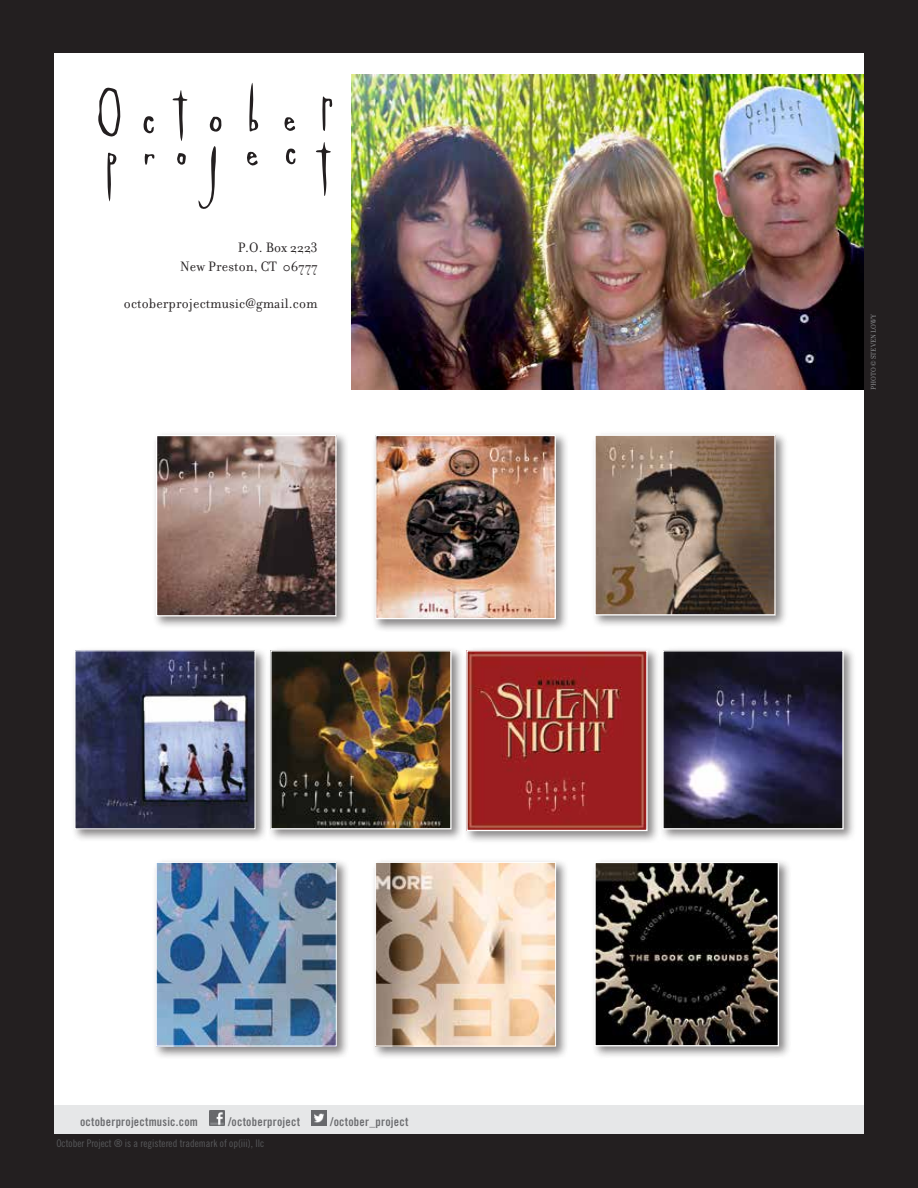
<style>
.page{position:relative;width:918px;height:1188px;background:#231f20}
.page>*{position:absolute;margin:0;border:0;box-sizing:border-box;transform-origin:0 0}
.t1{font:14.7px/18.6px "Filosofia";letter-spacing:.01em;color:#231f20;text-align:right}
.t2{font:12px "Trade Gothic LT Std Bd Cn 20";letter-spacing:.02em;color:#6d6e71}
.t3{font:10.5px "Trade Gothic LT Std Cn 18";color:#58595b}
.t4{font:7.5px "Filosofia";color:#939598}
</style>
<div class="page">
<div style="left:54px;top:54px;width:810px;height:1080px;background:#fff"></div>
<div style="left:54px;top:1105px;width:810px;height:28px;background:#e6e7e8"></div>
<img style="left:210px;top:1111px;width:15px;height:15px">
<img style="left:312px;top:1111px;width:15px;height:15px">
<div style="left:152px;top:431px;width:198px;height:199px;background:#231f20;opacity:.55"></div>
<img style="left:158px;top:437px;width:177px;height:177px">
<div style="left:156px;top:435px;width:181px;height:181px;border:1px solid #fff"></div>
<div style="left:372px;top:431px;width:197px;height:201px;background:#231f20;opacity:.55"></div>
<img style="left:377px;top:437px;width:177px;height:180px">
<div style="left:375px;top:435px;width:181px;height:184px;border:1px solid #fff"></div>
<div style="left:591px;top:431px;width:198px;height:198px;background:#231f20;opacity:.55"></div>
<img style="left:596px;top:437px;width:178px;height:177px">
<div style="left:594px;top:435px;width:182px;height:181px;border:1px solid #fff"></div>
<div style="left:267px;top:647px;width:197px;height:195px;background:#231f20;opacity:.55"></div>
<img style="left:272px;top:652px;width:178px;height:175px">
<div style="left:270px;top:650px;width:182px;height:179px;border:1px solid #fff"></div>
<div style="left:71px;top:647px;width:198px;height:195px;background:#231f20;opacity:.55"></div>
<img style="left:76px;top:652px;width:178px;height:175px">
<div style="left:74px;top:650px;width:182px;height:179px;border:1px solid #fff"></div>
<div style="left:463px;top:647px;width:197px;height:197px;background:#231f20;opacity:.55"></div>
<img style="left:468px;top:652px;width:178px;height:177px">
<div style="left:466px;top:650px;width:182px;height:181px;border:1px solid #fff"></div>
<div style="left:659px;top:647px;width:197px;height:195px;background:#231f20;opacity:.55"></div>
<img style="left:664px;top:652px;width:178px;height:175px">
<div style="left:662px;top:650px;width:182px;height:179px;border:1px solid #fff"></div>
<div style="left:152px;top:858px;width:198px;height:201px;background:#231f20;opacity:.55"></div>
<img style="left:158px;top:864px;width:177px;height:181px">
<div style="left:156px;top:862px;width:181px;height:185px;border:1px solid #fff"></div>
<div style="left:372px;top:858px;width:197px;height:201px;background:#231f20;opacity:.55"></div>
<img style="left:377px;top:864px;width:177px;height:181px">
<div style="left:375px;top:862px;width:181px;height:185px;border:1px solid #fff"></div>
<div style="left:591px;top:858px;width:201px;height:201px;background:#231f20;opacity:.55"></div>
<img style="left:596px;top:864px;width:181px;height:180px">
<div style="left:594px;top:862px;width:185px;height:184px;border:1px solid #fff"></div>
<img style="left:351px;top:74px;width:513px;height:316px">
<svg style="left:143px;top:116px;width:11px;height:18px"></svg>
<svg style="left:285px;top:148px;width:11px;height:17px"></svg>
<svg style="left:172px;top:90px;width:16px;height:51px"></svg>
<svg style="left:316px;top:142px;width:15px;height:54px"></svg>
<svg style="left:322px;top:96px;width:11px;height:35px"></svg>
<svg style="left:98px;top:88px;width:22px;height:49px"></svg>
<svg style="left:249px;top:83px;width:10px;height:49px"></svg>
<svg style="left:107px;top:152px;width:10px;height:50px"></svg>
<svg style="left:284px;top:117px;width:11px;height:14px"></svg>
<svg style="left:247px;top:151px;width:11px;height:15px"></svg>
<svg style="left:209px;top:117px;width:13px;height:15px"></svg>
<svg style="left:145px;top:154px;width:9px;height:11px"></svg>
<svg style="left:198px;top:146px;width:18px;height:63px"></svg>
<svg style="left:177px;top:153px;width:9px;height:12px"></svg>
<p class="t1" style="left:180px;top:238px;width:139px">P.O. Box 2223<br>New Preston, CT 06777</p>
<p class="t1" style="left:124px;top:294px;width:195px">octoberprojectmusic@gmail.com</p>
<p class="t2" style="left:80px;top:1114px;width:119px">octoberprojectmusic.com</p>
<p class="t2" style="left:228px;top:1114px;width:73px">/octoberproject</p>
<p class="t2" style="left:330px;top:1114px;width:80px">/october_project</p>
<p class="t3" style="left:56px;top:1137px;width:209px">October Project ® is a registered trademark of op(iii), llc</p>
<p class="t4" style="left:869px;top:390px;width:77px;rotate:-90deg">PHOTO © STEVEN LOWY</p>
</div>
